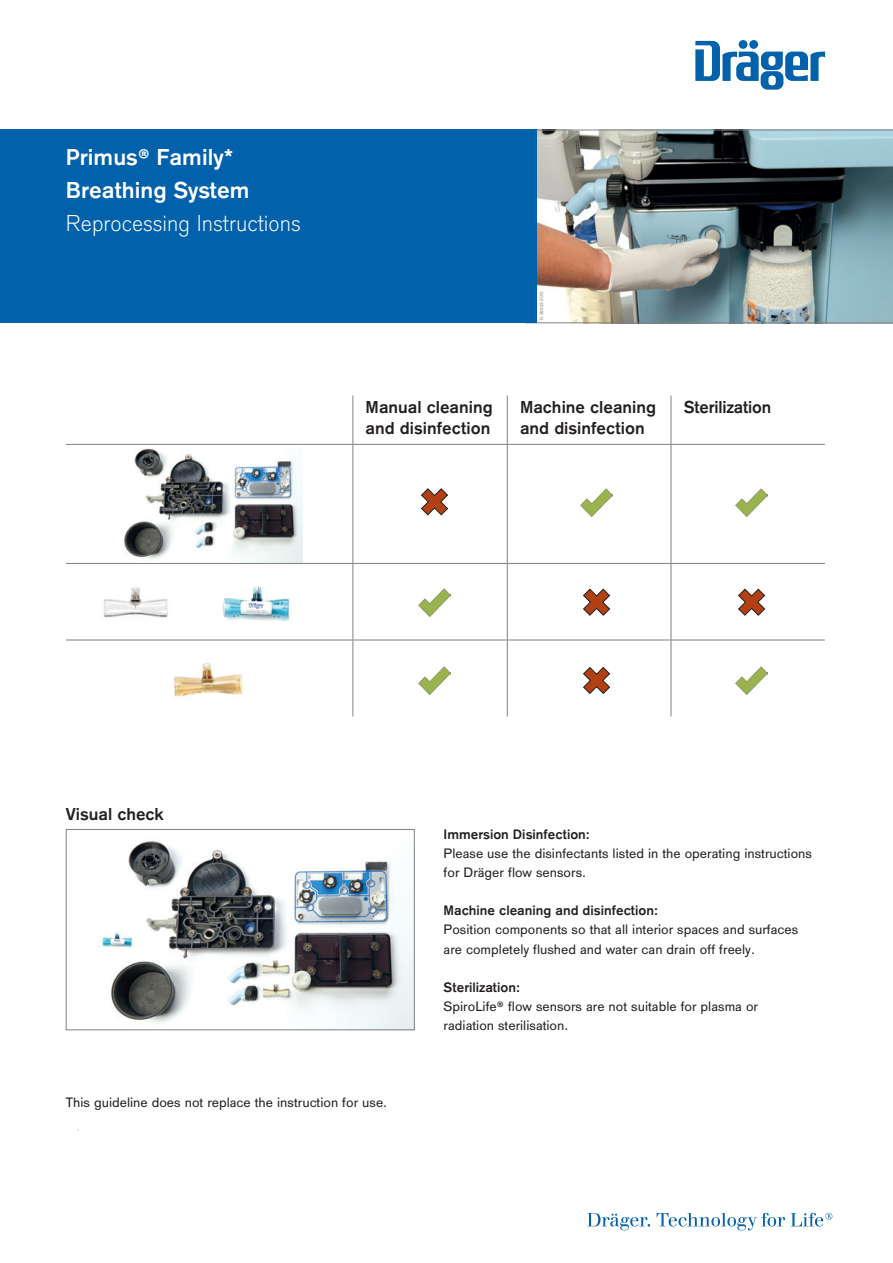
<style>
.page{position:relative;width:893px;height:1263px;background:#fff}
.page>*{position:absolute;margin:0;border:0;box-sizing:border-box;transform-origin:0 0}
.Titel{font:700 24px/33px "Draeger Sans";color:#fff}
.Titel-2{font:300 24px "Draeger Sans";color:#fff}
.t1{font:700 18px/21px "Draeger Sans";color:#231f20}
.t2{font:14.25px/19.2px "Draeger Sans";color:#231f20}
.Vertical_line{font:4.8px "Draeger Sans";color:#808285}
.s1{font-weight:700}
</style>
<div class="page">
<img style="left:111px;top:840px;width:302px;height:188px">
<svg style="left:66px;top:395px;width:759px;height:321px"></svg>
<hr style="left:353px;top:395px;width:1px;height:49px;background:#808285">
<hr style="left:507px;top:395px;width:1px;height:49px;background:#808285">
<hr style="left:671px;top:395px;width:1px;height:49px;background:#808285">
<hr style="left:66px;top:444px;width:287px;height:1px;background:#808285">
<hr style="left:353px;top:444px;width:154px;height:1px;background:#808285">
<hr style="left:353px;top:445px;width:1px;height:118px;background:#808285">
<hr style="left:507px;top:444px;width:164px;height:1px;background:#808285">
<hr style="left:507px;top:445px;width:1px;height:118px;background:#808285">
<hr style="left:671px;top:444px;width:154px;height:1px;background:#808285">
<hr style="left:671px;top:445px;width:1px;height:118px;background:#808285">
<hr style="left:66px;top:563px;width:287px;height:1px;background:#808285">
<hr style="left:353px;top:563px;width:154px;height:1px;background:#808285">
<hr style="left:353px;top:564px;width:1px;height:76px;background:#808285">
<hr style="left:507px;top:563px;width:164px;height:1px;background:#808285">
<hr style="left:507px;top:564px;width:1px;height:76px;background:#808285">
<hr style="left:671px;top:563px;width:154px;height:1px;background:#808285">
<hr style="left:671px;top:564px;width:1px;height:76px;background:#808285">
<hr style="left:66px;top:640px;width:287px;height:1px;background:#808285">
<hr style="left:353px;top:640px;width:154px;height:1px;background:#808285">
<hr style="left:353px;top:640px;width:1px;height:76px;background:#808285">
<hr style="left:507px;top:640px;width:164px;height:1px;background:#808285">
<hr style="left:507px;top:640px;width:1px;height:76px;background:#808285">
<hr style="left:671px;top:640px;width:154px;height:1px;background:#808285">
<hr style="left:671px;top:640px;width:1px;height:76px;background:#808285">
<img style="left:580px;top:488px;width:33px;height:28px">
<img style="left:735px;top:488px;width:33px;height:28px">
<svg style="left:421px;top:488px;width:27px;height:27px"></svg>
<svg style="left:695px;top:41px;width:130px;height:49px"></svg>
<svg style="left:587px;top:1213px;width:63px;height:17px"></svg>
<svg style="left:657px;top:1213px;width:128px;height:17px"></svg>
<svg style="left:791px;top:1213px;width:41px;height:13px"></svg>
<img style="left:536px;top:130px;width:357px;height:193px">
<div style="left:0;top:130px;width:536px;height:193px;background:#0161aa"></div>
<div style="left:66px;top:829px;width:349px;height:201px;border:1px solid #808285"></div>
<img style="left:102px;top:931px;width:33px;height:19px">
<img style="left:170px;top:655px;width:85px;height:47px">
<img style="left:418px;top:667px;width:33px;height:28px">
<img style="left:735px;top:667px;width:33px;height:28px">
<svg style="left:583px;top:667px;width:27px;height:27px"></svg>
<img style="left:214px;top:553px;width:122px;height:76px">
<img style="left:418px;top:589px;width:33px;height:27px">
<svg style="left:583px;top:589px;width:27px;height:27px"></svg>
<svg style="left:738px;top:589px;width:27px;height:27px"></svg>
<div style="left:95px;top:573px;width:110px;height:50px;background:#fff"></div>
<img style="left:103px;top:587px;width:65px;height:31px">
<p class="Titel" style="left:66px;top:139px;width:185px">Primus® Family*<br>Breathing System</p>
<p class="Titel-2" style="left:66px;top:207px;width:236px">Reprocessing Instructions</p>
<p class="Vertical_line" style="left:538px;top:320px;width:30px;rotate:-90deg">D-39523-2015</p>
<p class="t1" style="left:366px;top:396px;width:129px">Manual cleaning and disinfection</p>
<p class="t1" style="left:520px;top:396px;width:138px">Machine cleaning and disinfection</p>
<p class="t1" style="left:684px;top:396px;width:89px">Sterilization</p>
<p class="t1" style="left:66px;top:803px;width:100px">Visual check</p>
<p class="t2" style="left:444px;top:824px;width:370px"><span class="s1">Immersion Disinfection:<br></span>Please use the disinfectants listed in the operating instructions for Dräger flow sensors.</p>
<p class="t2" style="left:444px;top:900px;width:356px"><span class="s1">Machine cleaning and disinfection:<br></span>Position components so that all interior spaces and surfaces are completely flushed and water can drain off freely.</p>
<p class="t2" style="left:444px;top:977px;width:316px"><span class="s1">Sterilization:<br></span>SpiroLife® flow sensors are not suitable for plasma or radiation sterilisation.</p>
<p class="t2" style="left:66px;top:1091px;width:323px">This guideline does not replace the instruction for use.</p>
</div>
